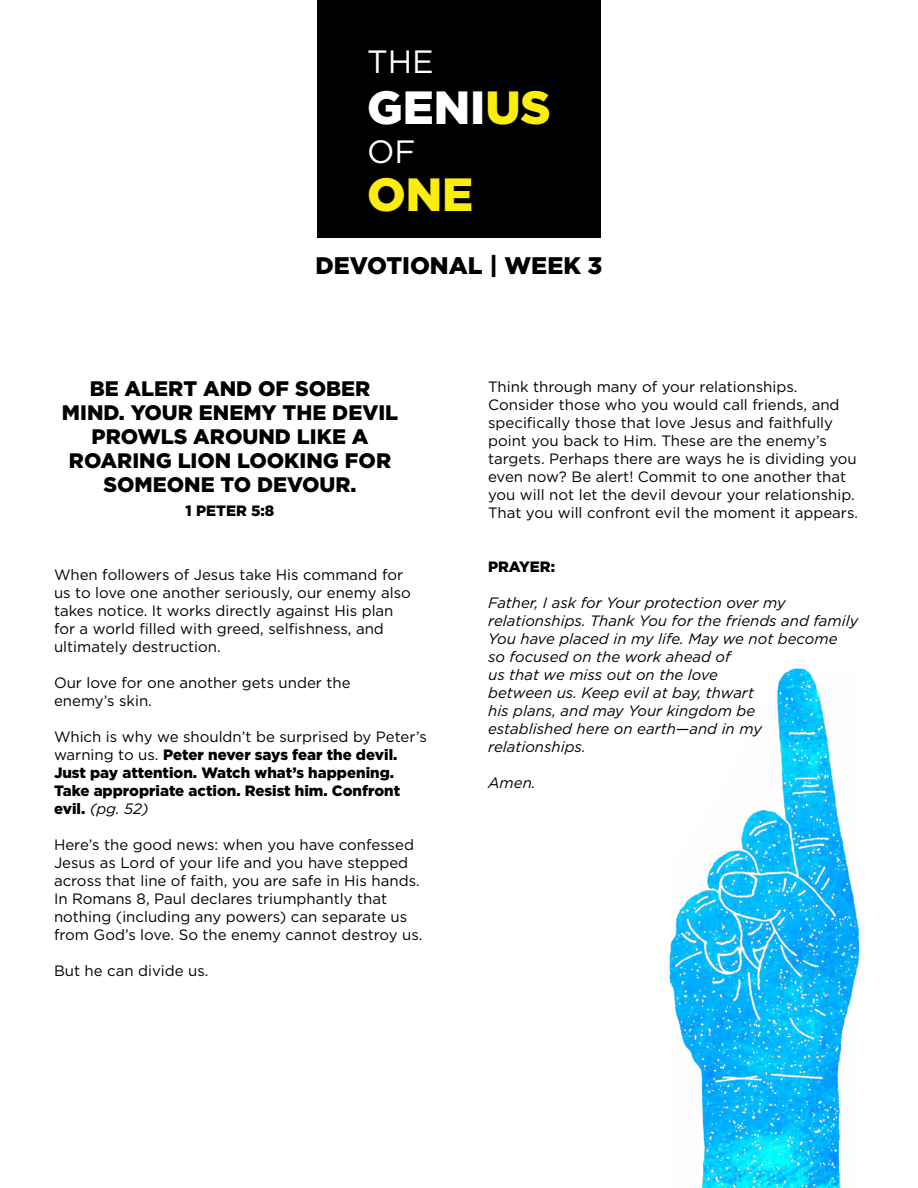
<style>
.page{position:relative;width:918px;height:1188px;background:#fff}
.page>*{position:absolute;margin:0;border:0;box-sizing:border-box;transform-origin:0 0}
.t1{font:900 46.5px "Gotham";color:#fff}
.t2{font:900 46.5px "Gotham";color:#fced10}
.t3{font:32.25px "Gotham";color:#fff}
.t4{font:900 24px "Gotham";color:#000}
.t5{font:900 21px/24px "Gotham";color:#000;text-align:center}
.t6{font:15px/18px "Gotham";color:#000}
.t7{font:italic 15px/18px "Gotham";color:#000}
.t8{font:900 15px/18px "Gotham";color:#000}
.s1{color:#fced10}
.s2{font-weight:400}
.s3{font-weight:400;font-style:italic}
</style>
<div class="page">
<div style="left:317px;top:0;width:284px;height:238px;background:#000"></div>
<img style="left:669px;top:668px;width:190px;height:520px">
<h2 class="t3" style="left:367px;top:41px;width:68px">THE</h2>
<h1 class="t1" style="left:367px;top:75px;width:185px">GENI<span class="s1">US</span></h1>
<h2 class="t3" style="left:367px;top:131px;width:50px">OF</h2>
<h1 class="t2" style="left:367px;top:162px;width:108px">ONE</h1>
<h3 class="t4" style="left:316px;top:249px;width:288px">DEVOTIONAL | WEEK 3</h3>
<h3 class="t5" style="left:62px;top:376px;width:338px">BE ALERT AND OF SOBER<br>MIND. YOUR ENEMY THE DEVIL<br>PROWLS AROUND LIKE A<br>ROARING LION LOOKING FOR<br>SOMEONE TO DEVOUR.</h3>
<p class="t8" style="left:186px;top:501px;width:90px">1 PETER 5:8</p>
<p class="t6" style="left:54px;top:565px;width:358px">When followers of Jesus take His command for us to love one another seriously, our enemy also takes notice. It works directly against His plan for a world filled with greed, selfishness, and ultimately destruction.</p>
<p class="t6" style="left:54px;top:673px;width:298px">Our love for one another gets under the enemy’s skin.</p>
<p class="t8" style="left:54px;top:728px;width:374px"><span class="s2">Which is why we shouldn’t be surprised by Peter’s warning to us.</span> Peter never says fear the devil.<br>Just pay attention. Watch what’s happening.<br>Take appropriate action. Resist him. Confront evil. <span class="s3">(pg. 52)</span></p>
<p class="t6" style="left:54px;top:835px;width:370px">Here’s the good news: when you have confessed Jesus as Lord of your life and you have stepped across that line of faith, you are safe in His hands.<br>In Romans 8, Paul declares triumphantly that nothing (including any powers) can separate us from God’s love. So the enemy cannot destroy us.</p>
<p class="t6" style="left:54px;top:961px;width:156px">But he can divide us.</p>
<p class="t6" style="left:488px;top:378px;width:372px">Think through many of your relationships.<br>Consider those who you would call friends, and specifically those that love Jesus and faithfully point you back to Him. These are the enemy’s targets. Perhaps there are ways he is dividing you even now? Be alert! Commit to one another that you will not let the devil devour your relationship.<br>That you will confront evil the moment it appears.</p>
<p class="t8" style="left:488px;top:558px;width:69px">PRAYER:</p>
<p class="t7" style="left:488px;top:594px;width:372px">Father, I ask for Your protection over my relationships. Thank You for the friends and family You have placed in my life. May we not become<br>so focused on the work ahead of<br>us that we miss out on the love<br>between us. Keep evil at bay, thwart<br>his plans, and may Your kingdom be<br>established here on earth—and in my relationships.</p>
<p class="t7" style="left:488px;top:774px;width:49px">Amen.</p>
</div>
